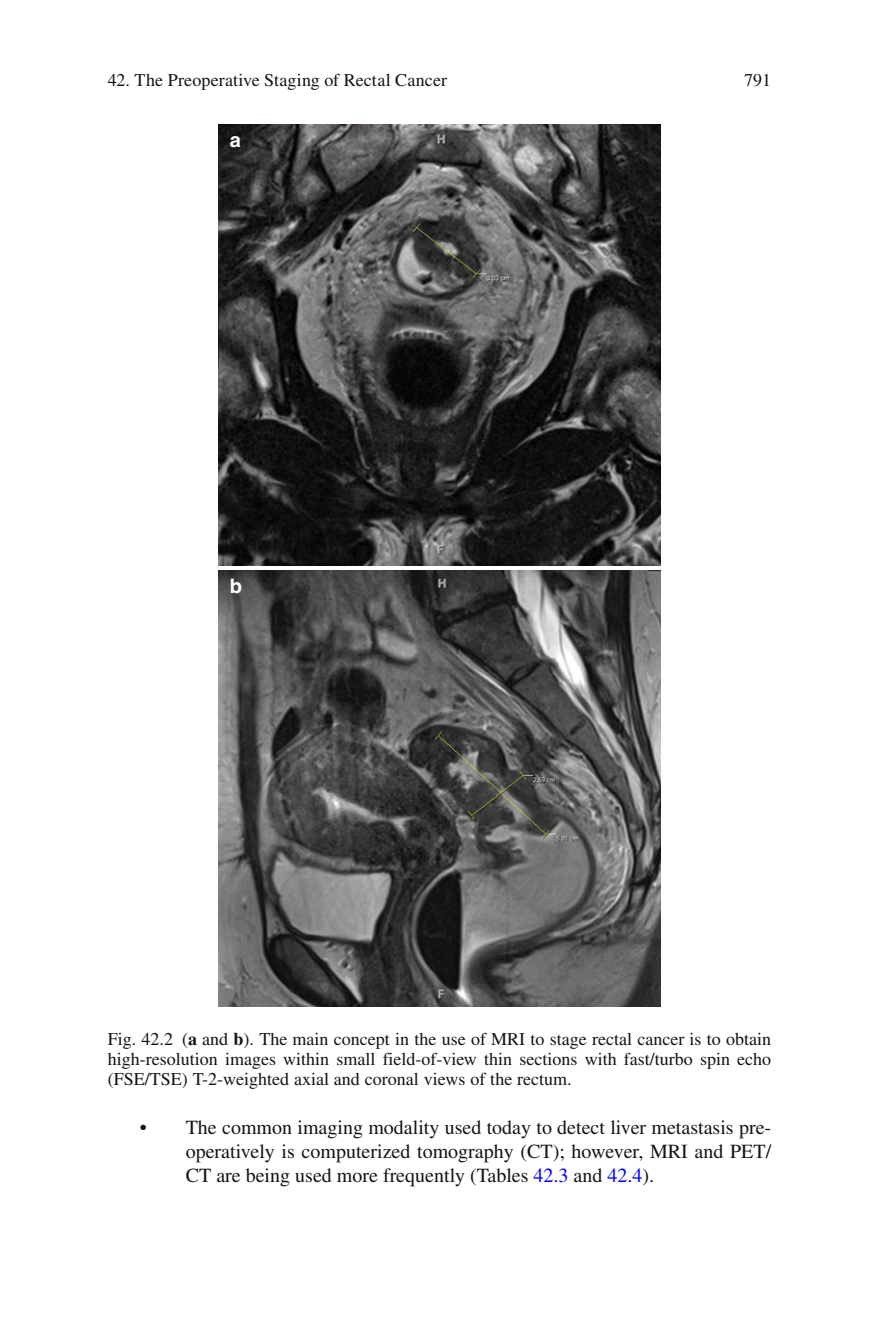
<style>
.page{position:relative;width:879px;height:1333px;background:#fff}
.page>*{position:absolute;margin:0;border:0;box-sizing:border-box;transform-origin:0 0}
.t1{font:20px/24px "Times";color:#131413;text-align:justify}
.t2{font:700 20px "Helvetica";color:#fff}
.t3{font:18px/20px "Times";color:#131413;text-align:justify}
.s1{font-weight:700}
.s2{color:#00f}
</style>
<div class="page">
<img style="left:218px;top:125px;width:442px;height:440px">
<img style="left:218px;top:571px;width:442px;height:435px">
<p class="t3" style="left:108px;top:71px;width:341px">42. The Preoperative Staging of Rectal Cancer</p>
<p class="t2" style="left:230px;top:133px;width:13px">a</p>
<p class="t2" style="left:230px;top:579px;width:14px">b</p>
<p class="t3" style="left:744px;top:72px;width:28px">791</p>
<p class="t3" style="left:108px;top:1030px;width:665px">Fig. 42.2 ( <span class="s1">a</span> and <span class="s1">b</span> ). The main concept in the use of MRI to stage rectal cancer is to obtain high-resolution images within small field-of-view thin sections with fast/turbo spin echo (FSE/TSE) T-2-weighted axial and coronal views of the rectum.</p>
<p class="t1" style="left:186px;top:1116px;width:587px;text-indent:-46px">• The common imaging modality used today to detect liver metastasis pre&shy;operatively is computerized tomography (CT); however, MRI and PET/ CT are being used more frequently (Tables <span class="s2">42.3</span> and <span class="s2">42.4</span> ).</p>
</div>
